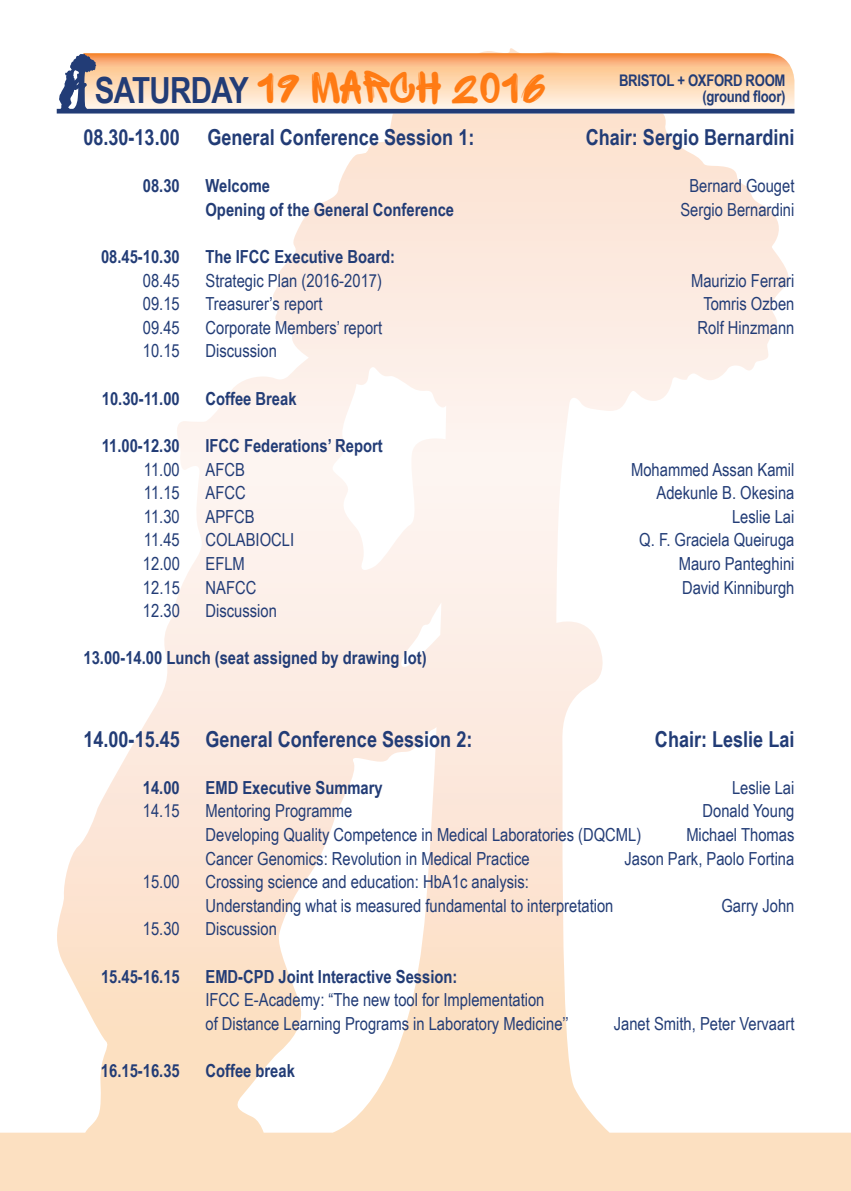
<style>
.page{position:relative;width:851px;height:1191px;background:#fff}
.page>*{position:absolute;margin:0;border:0;box-sizing:border-box;transform-origin:0 0}
.t1{font:48px "Sprite Graffiti";color:#ff7b14}
.t2{font:700 22px "Arial Narrow";color:#223c76}
.t3{font:18px/23.6px "Arial Narrow";color:#223c76}
.t4{font:700 18px "Arial Narrow";color:#223c76}
.t5{font:700 16px/16px "Arial Narrow";letter-spacing:-.02em;color:#223c76;text-align:right}
.s1{font-family:"Arial Narrow";font-weight:700;font-size:36px;color:#223c76}
</style>
<div class="page">
<svg style="left:83px;top:53px;width:711px;height:61px"></svg>
<svg style="left:57px;top:54px;width:737px;height:59px;background:#e8c4a6"></svg>
<h1 class="t1" style="left:95px;top:60px;width:452px"><span class="s1">SATURDAY</span> 19 MARCH 2016</h1>
<p class="t5" style="left:619px;top:71px;width:168px">BRISTOL + OXFORD ROOM (ground floor)</p>
<p class="t2" style="left:83px;top:121px;width:98px">08.30-13.00</p>
<p class="t2" style="left:207px;top:121px;width:268px">General Conference Session 1:</p>
<p class="t2" style="left:585px;top:121px;width:210px">Chair: Sergio Bernardini</p>
<p class="t4" style="left:143px;top:172px;width:38px">08.30</p>
<p class="t4" style="left:205px;top:172px;width:66px">Welcome</p>
<p class="t3" style="left:689px;top:173px;width:107px">Bernard Gouget</p>
<p class="t4" style="left:205px;top:196px;width:250px">Opening of the General Conference</p>
<p class="t3" style="left:680px;top:197px;width:116px">Sergio Bernardini</p>
<p class="t4" style="left:101px;top:243px;width:80px">08.45-10.30</p>
<p class="t4" style="left:205px;top:243px;width:191px">The IFCC Executive Board:</p>
<p class="t3" style="left:143px;top:268px;width:38px">08.45</p>
<p class="t3" style="left:205px;top:268px;width:178px">Strategic Plan (2016-2017)</p>
<p class="t3" style="left:691px;top:268px;width:105px">Maurizio Ferrari</p>
<p class="t3" style="left:143px;top:291px;width:38px">09.15</p>
<p class="t3" style="left:205px;top:291px;width:119px">Treasurer’s report</p>
<p class="t3" style="left:703px;top:291px;width:93px">Tomris Ozben</p>
<p class="t3" style="left:143px;top:315px;width:38px">09.45</p>
<p class="t3" style="left:205px;top:315px;width:178px">Corporate Members’ report</p>
<p class="t3" style="left:697px;top:315px;width:98px">Rolf Hinzmann</p>
<p class="t3" style="left:143px;top:339px;width:38px">10.15</p>
<p class="t3" style="left:205px;top:339px;width:73px">Discussion</p>
<p class="t4" style="left:102px;top:385px;width:79px">10.30-11.00</p>
<p class="t4" style="left:205px;top:385px;width:93px">Coffee Break</p>
<p class="t4" style="left:102px;top:432px;width:79px">11.00-12.30</p>
<p class="t4" style="left:205px;top:432px;width:179px">IFCC Federations’ Report</p>
<p class="t3" style="left:144px;top:457px;width:37px">11.00</p>
<p class="t3" style="left:205px;top:457px;width:41px">AFCB</p>
<p class="t3" style="left:631px;top:457px;width:165px">Mohammed Assan Kamil</p>
<p class="t3" style="left:144px;top:480px;width:37px">11.15</p>
<p class="t3" style="left:205px;top:480px;width:42px">AFCC</p>
<p class="t3" style="left:656px;top:480px;width:139px">Adekunle B. Okesina</p>
<p class="t3" style="left:144px;top:504px;width:37px">11.30</p>
<p class="t3" style="left:205px;top:504px;width:51px">APFCB</p>
<p class="t3" style="left:732px;top:504px;width:64px">Leslie Lai</p>
<p class="t3" style="left:144px;top:527px;width:37px">11.45</p>
<p class="t3" style="left:205px;top:527px;width:90px">COLABIOCLI</p>
<p class="t3" style="left:639px;top:527px;width:157px">Q. F. Graciela Queiruga</p>
<p class="t3" style="left:143px;top:551px;width:38px">12.00</p>
<p class="t3" style="left:205px;top:551px;width:41px">EFLM</p>
<p class="t3" style="left:678px;top:551px;width:117px">Mauro Panteghini</p>
<p class="t3" style="left:143px;top:575px;width:38px">12.15</p>
<p class="t3" style="left:205px;top:575px;width:52px">NAFCC</p>
<p class="t3" style="left:682px;top:575px;width:114px">David Kinniburgh</p>
<p class="t3" style="left:143px;top:598px;width:38px">12.30</p>
<p class="t3" style="left:205px;top:598px;width:73px">Discussion</p>
<p class="t4" style="left:83px;top:644px;width:344px">13.00-14.00 Lunch (seat assigned by drawing lot)</p>
<p class="t2" style="left:83px;top:722px;width:390px">14.00-15.45 General Conference Session 2:</p>
<p class="t2" style="left:655px;top:722px;width:141px">Chair: Leslie Lai</p>
<p class="t4" style="left:143px;top:774px;width:38px">14.00</p>
<p class="t4" style="left:205px;top:774px;width:179px">EMD Executive Summary</p>
<p class="t3" style="left:732px;top:775px;width:64px">Leslie Lai</p>
<p class="t3" style="left:143px;top:798px;width:38px">14.15</p>
<p class="t3" style="left:205px;top:798px;width:148px">Mentoring Programme</p>
<p class="t3" style="left:702px;top:798px;width:93px">Donald Young</p>
<p class="t3" style="left:205px;top:822px;width:437px">Developing Quality Competence in Medical Laboratories (DQCML)</p>
<p class="t3" style="left:686px;top:822px;width:110px">Michael Thomas</p>
<p class="t3" style="left:205px;top:845px;width:326px">Cancer Genomics: Revolution in Medical Practice</p>
<p class="t3" style="left:624px;top:845px;width:171px">Jason Park, Paolo Fortina</p>
<p class="t3" style="left:143px;top:869px;width:38px">15.00</p>
<p class="t3" style="left:205px;top:869px;width:409px">Crossing science and education: HbA1c analysis:<br>Understanding what is measured fundamental to interpretation</p>
<p class="t3" style="left:721px;top:893px;width:75px">Garry John</p>
<p class="t3" style="left:143px;top:916px;width:38px">15.30</p>
<p class="t3" style="left:205px;top:916px;width:73px">Discussion</p>
<p class="t4" style="left:101px;top:962px;width:80px">15.45-16.15</p>
<p class="t4" style="left:205px;top:962px;width:253px">EMD-CPD Joint Interactive Session:</p>
<p class="t3" style="left:205px;top:987px;width:365px">IFCC E-Academy: “The new tool for Implementation<br>of Distance Learning Programs in Laboratory Medicine’’</p>
<p class="t4" style="left:101px;top:1057px;width:80px">16.15-16.35</p>
<p class="t4" style="left:205px;top:1057px;width:91px">Coffee break</p>
<p class="t3" style="left:613px;top:1011px;width:182px">Janet Smith, Peter Vervaart</p>
</div>
